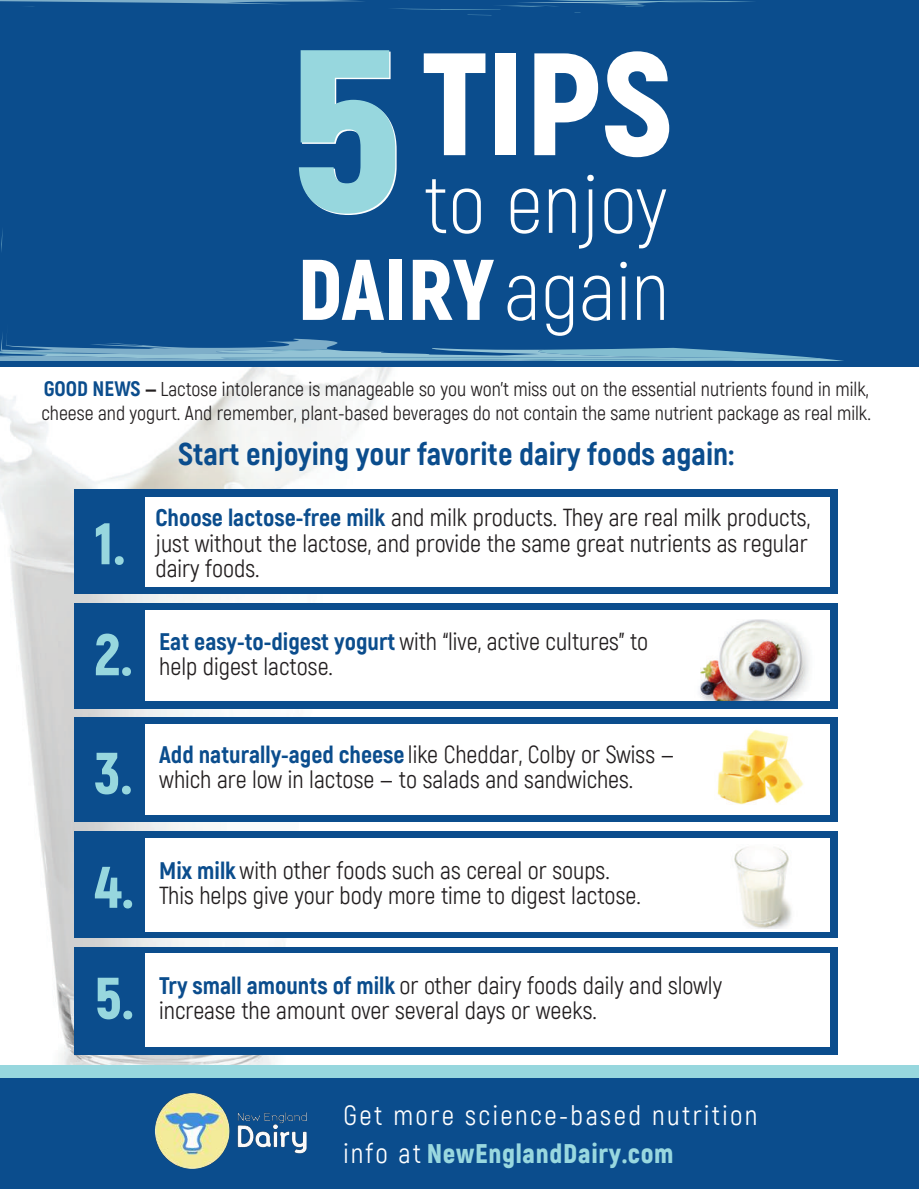
<style>
.page{position:relative;width:919px;height:1189px;background:#fff}
.page>*{position:absolute;margin:0;border:0;box-sizing:border-box;transform-origin:0 0}
.t1{font:900 145.35px "Akrobat";color:#fff}
.t2{font:900 85.8px "Akrobat";color:#fff}
.t3{font:300 83.1px "Akrobat";color:#fff}
.t4{font:900 58.5px/110.9px "Akrobat";color:#97d7de}
.t5{font:800 31.5px "Akrobat";color:#0b4d8d}
.t6{font:27px/37.3px "Akrobat";letter-spacing:.09em;color:#fff}
.t7{font:24px/25.5px "Akrobat";color:#231f20}
.t8{font:19.5px/23.4px "Akrobat";color:#231f20}
.s1{font-weight:300;font-size:83.1px}
.s2{font-weight:800;font-size:21px;color:#0b4d8d}
.s3{font-weight:800;font-size:21px}
.s4{font-weight:800;color:#0b4d8d}
.s5{font-weight:900;color:#99d8df}
</style>
<div class="page">
<img style="left:0;top:366px;width:503px;height:698px">
<div style="left:74px;top:946px;width:763px;height:108px;background:#0b4d8d"></div>
<div style="left:145px;top:953px;width:684px;height:93px;background:#fff"></div>
<div style="left:0;top:1064px;width:918px;height:104px;background:#97d7de"></div>
<div style="left:74px;top:830px;width:763px;height:107px;background:#0b4d8d"></div>
<div style="left:145px;top:837px;width:684px;height:94px;background:#fff"></div>
<div style="left:74px;top:717px;width:763px;height:104px;background:#0b4d8d"></div>
<div style="left:145px;top:724px;width:684px;height:90px;background:#fff"></div>
<div style="left:74px;top:603px;width:763px;height:106px;background:#0b4d8d"></div>
<div style="left:145px;top:610px;width:684px;height:91px;background:#fff"></div>
<div style="left:74px;top:489px;width:763px;height:104px;background:#0b4d8d"></div>
<div style="left:145px;top:496px;width:684px;height:90px;background:#fff"></div>
<div style="left:0;top:0;width:918px;height:366px;background:#0b4d8d"></div>
<div style="left:0;top:1077px;width:918px;height:111px;background:#0b4d8d"></div>
<img style="left:699px;top:619px;width:110px;height:81px">
<img style="left:734px;top:847px;width:58px;height:81px">
<svg style="left:575px;top:0;width:178px;height:13px"></svg>
<svg style="left:1px;top:0;width:574px;height:252px"></svg>
<svg style="left:0;top:333px;width:844px;height:28px"></svg>
<img style="left:717px;top:730px;width:87px;height:74px">
<svg style="left:0;top:0;width:36px;height:7px"></svg>
<img style="left:155px;top:1093px;width:152px;height:76px">
<h1 class="t1" style="left:421px;top:10px;width:252px">TIPS</h1>
<h3 class="t3" style="left:424px;top:155px;width:245px">to enjoy</h3>
<h2 class="t2" style="left:297px;top:234px;width:373px">DAIRY <span class="s1">again</span></h2>
<p class="t8" style="left:41px;top:377px;width:830px"><span class="s2">GOOD NEWS</span> <span class="s3">—</span> Lactose intolerance is manageable so you won’t miss out on the essential nutrients found in milk, cheese and yogurt. And remember, plant-based beverages do not contain the same nutrient package as real milk.</p>
<h3 class="t5" style="left:178px;top:433px;width:557px">Start enjoying your favorite dairy foods again:</h3>
<h3 class="t4" style="left:94px;top:487px;width:40px">1.<br>2.</h3>
<p class="t7" style="left:155px;top:505px;width:656px;text-align:justify"><span class="s4">Choose lactose-free milk</span> and milk products. They are real milk products, just without the lactose, and provide the same great nutrients as regular dairy foods.</p>
<p class="t7" style="left:159px;top:628px;width:490px"><span class="s4">Eat easy-to-digest yogurt</span> with “live, active cultures” to help digest lactose.</p>
<h3 class="t4" style="left:94px;top:715px;width:41px;line-height:114px">3.<br>4.</h3>
<p class="t7" style="left:159px;top:741px;width:516px"><span class="s4">Add naturally-aged cheese</span> like Cheddar, Colby or Swiss — which are low in lactose — to salads and sandwiches.</p>
<p class="t7" style="left:159px;top:857px;width:482px"><span class="s4">Mix milk</span>with other foods such as cereal or soups.<br>This helps give your body more time to digest lactose.</p>
<h3 class="t4" style="left:94px;top:941px;width:41px">5.</h3>
<p class="t7" style="left:159px;top:972px;width:564px"><span class="s4">Try small amounts of milk</span> or other dairy foods daily and slowly increase the amount over several days or weeks.</p>
<p class="t6" style="left:343px;top:1096px;width:415px">Get more science-based nutrition info at <span class="s5">NewEnglandDairy.com</span></p>
</div>
